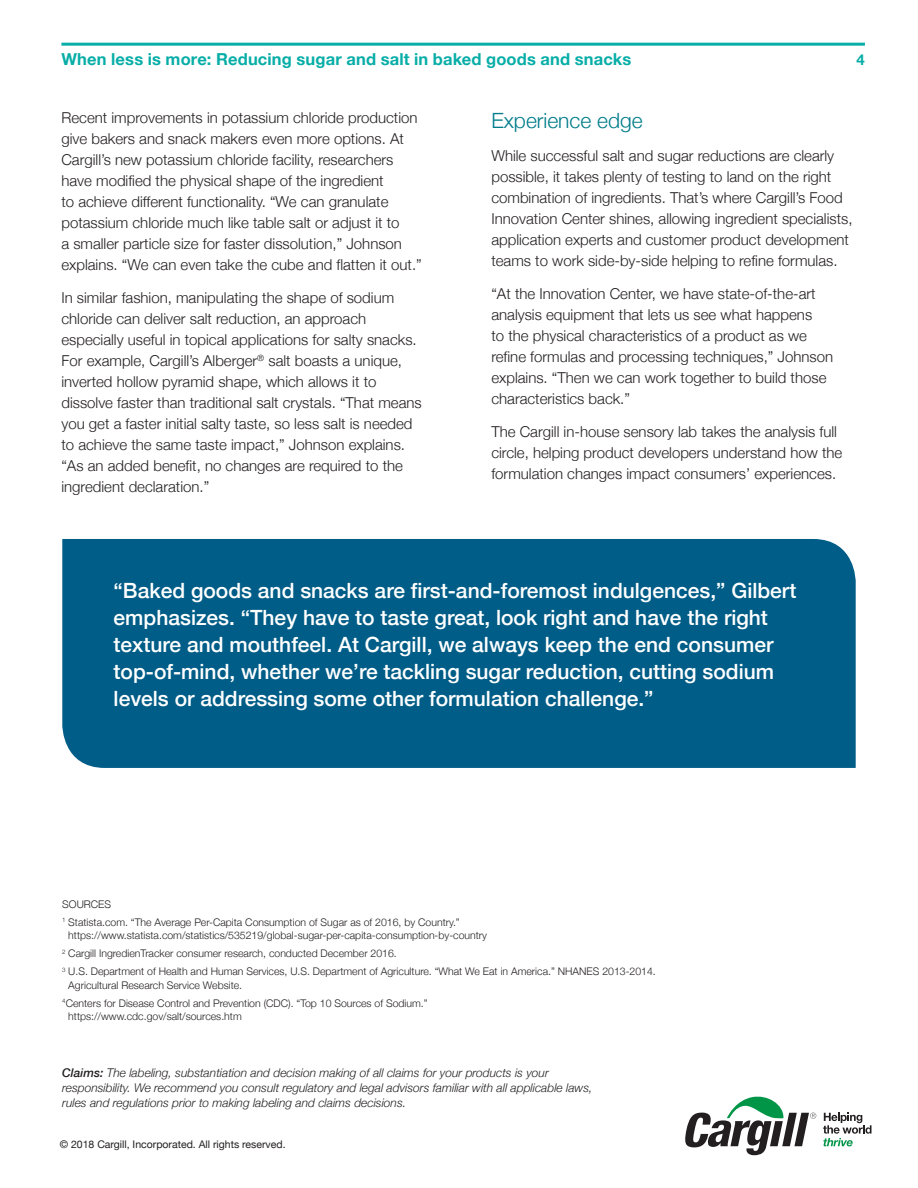
<style>
.page{position:relative;width:918px;height:1188px;background:#fff}
.page>*{position:absolute;margin:0;border:0;box-sizing:border-box;transform-origin:0 0}
.t1{font:500 21px/27px "Helvetica Neue";color:#fff}
.subhd-kim{font:300 21px "Helvetica Neue";color:#007c8a}
.t2{font:700 16.5px "Helvetica Neue";letter-spacing:.01em;color:#07ada7}
.t3{font:300 15px/21px "Helvetica Neue";color:#231f20}
.t4{font:700 15px "Helvetica Neue";color:#07ada7}
.t5{font:italic 300 12px/15px "Helvetica Neue";color:#231f20}
.t6{font:300 10.5px/13.5px "Helvetica Neue";color:#231f20}
.t7{font:10.5px "Helvetica Neue";color:#231f20}
.s1{font-weight:500}
</style>
<div class="page">
<hr style="left:61px;top:43px;width:804px;height:3px;background:#07ada7">
<svg style="left:685px;top:1096px;width:131px;height:59px"></svg>
<svg style="left:823px;top:1113px;width:49px;height:33px"></svg>
<div style="left:62px;top:539px;width:794px;height:229px;background:#005d87"></div>
<p class="t2" style="left:61px;top:46px;width:571px">When less is more: Reducing sugar and salt in baked goods and snacks</p>
<p class="t4" style="left:857px;top:48px;width:10px">4</p>
<p class="t3" style="left:61px;top:106px;width:362px">Recent improvements in potassium chloride production give bakers and snack makers even more options. At Cargill’s new potassium chloride facility, researchers have modified the physical shape of the ingredient<br>to achieve different functionality. “We can granulate potassium chloride much like table salt or adjust it to<br>a smaller particle size for faster dissolution,” Johnson explains. “We can even take the cube and flatten it out.”</p>
<p class="t3" style="left:61px;top:286px;width:362px">In similar fashion, manipulating the shape of sodium chloride can deliver salt reduction, an approach especially useful in topical applications for salty snacks.<br>For example, Cargill’s Alberger<sup>®</sup> salt boasts a unique, inverted hollow pyramid shape, which allows it to dissolve faster than traditional salt crystals. “That means you get a faster initial salty taste, so less salt is needed to achieve the same taste impact,” Johnson explains. “As an added benefit, no changes are required to the ingredient declaration.”</p>
<p class="subhd-kim" style="left:491px;top:104px;width:153px">Experience edge</p>
<p class="t3" style="left:491px;top:144px;width:363px">While successful salt and sugar reductions are clearly possible, it takes plenty of testing to land on the right combination of ingredients. That’s where Cargill’s Food Innovation Center shines, allowing ingredient specialists, application experts and customer product development teams to work side-by-side helping to refine formulas.</p>
<p class="t3" style="left:491px;top:282px;width:343px">“At the Innovation Center, we have state-of-the-art analysis equipment that lets us see what happens<br>to the physical characteristics of a product as we refine formulas and processing techniques,” Johnson explains. “Then we can work together to build those characteristics back.”</p>
<p class="t3" style="left:491px;top:420px;width:352px">The Cargill in-house sensory lab takes the analysis full circle, helping product developers understand how the formulation changes impact consumers’ experiences.</p>
<p class="t1" style="left:114px;top:576px;width:684px">“Baked goods and snacks are first-and-foremost indulgences,” Gilbert emphasizes. “They have to taste great, look right and have the right texture and mouthfeel. At Cargill, we always keep the end consumer top-of-mind, whether we’re tackling sugar reduction, cutting sodium levels or addressing some other formulation challenge.”</p>
<p class="t6" style="left:62px;top:896px;width:50px">SOURCES</p>
<p class="t6" style="left:68px;top:914px;width:420px;text-indent:-6px"><sup>1</sup> Statista.com. “The Average Per-Capita Consumption of Sugar as of 2016, by Country.” https://www.statista.com/statistics/535219/global-sugar-per-capita-consumption-by-country</p>
<p class="t6" style="left:62px;top:946px;width:336px"><sup>2</sup> Cargill IngredienTracker consumer research, conducted December 2016.</p>
<p class="t6" style="left:68px;top:964px;width:589px;text-indent:-6px"><sup>3</sup> U.S. Department of Health and Human Services, U.S. Department of Agriculture. “What We Eat in America.” NHANES 2013-2014.<br>Agricultural Research Service Website.</p>
<p class="t6" style="left:68px;top:995px;width:361px;text-indent:-6px"><sup>4</sup>Centers for Disease Control and Prevention (CDC). “Top 10 Sources of Sodium.” https://www.cdc.gov/salt/sources.htm</p>
<p class="t5" style="left:62px;top:1064px;width:532px"><span class="s1">Claims:</span> The labeling, substantiation and decision making of all claims for your products is your responsibility. We recommend you consult regulatory and legal advisors familiar with all applicable laws, rules and regulations prior to making labeling and claims decisions.</p>
<p class="t7" style="left:60px;top:1136px;width:227px">© 2018 Cargill, Incorporated. All rights reserved.</p>
</div>
